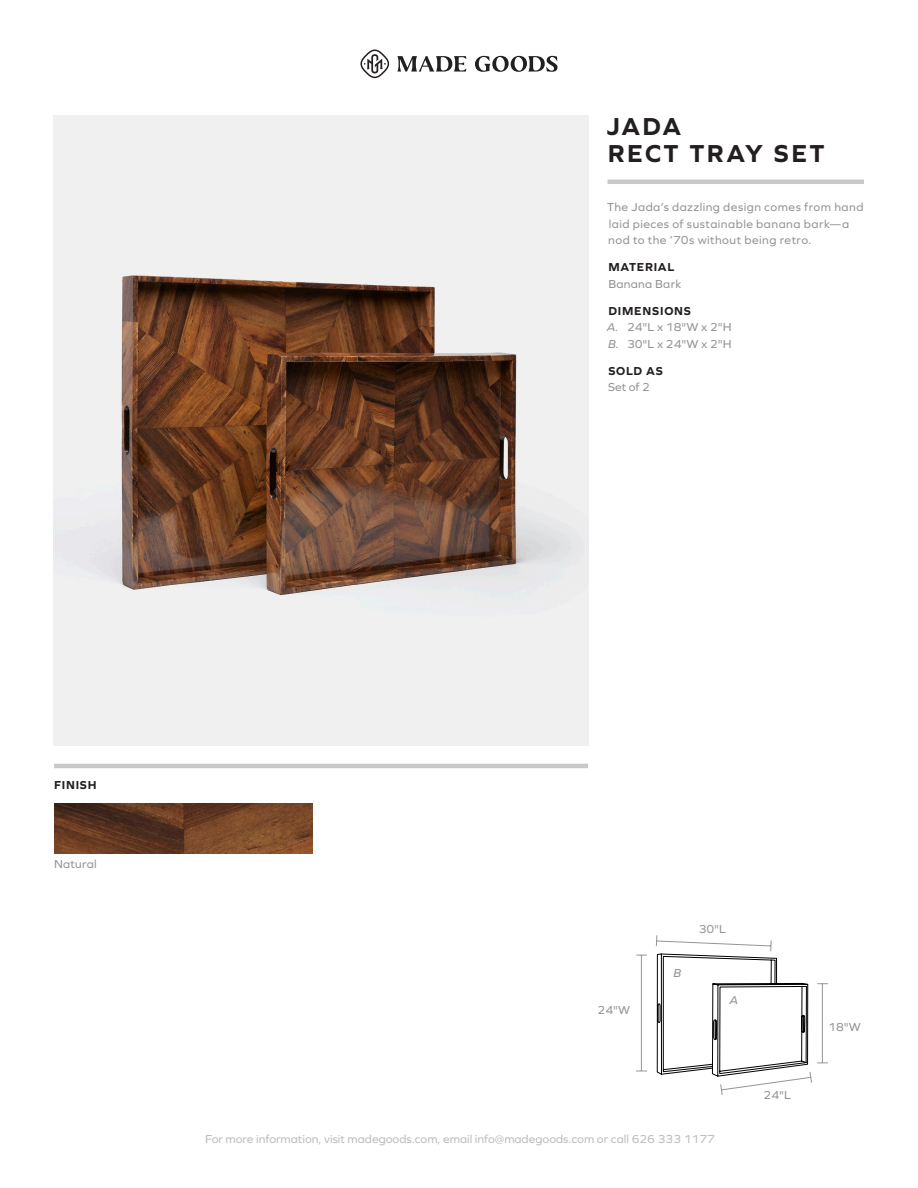
<style>
.page{position:relative;width:918px;height:1188px;background:#fff}
.page>*{position:absolute;margin:0;border:0;box-sizing:border-box;transform-origin:0 0}
.t1{font:700 25.5px "Graphie";letter-spacing:.085em;color:#231f20}
.t2{font:12px/16.5px "Graphie";letter-spacing:.035em;color:#939598}
.t3{font:12px "Graphie";color:#bcbdc0}
.t4{font:700 12px "Graphie";letter-spacing:.065em;color:#231f20}
.t5{font:italic 12px "Graphie";color:#939598}
.s1{font-style:italic}
</style>
<div class="page">
<hr style="left:608px;top:180px;width:256px;height:4px;background:#c7c8ca">
<svg style="left:397px;top:56px;width:161px;height:16px"></svg>
<svg style="left:360px;top:50px;width:29px;height:28px"></svg>
<hr style="left:54px;top:764px;width:534px;height:4px;background:#c7c8ca">
<img style="left:54px;top:116px;width:534px;height:629px">
<hr style="left:641px;top:955px;width:1px;height:116px;background:#939598">
<img style="left:54px;top:803px;width:258px;height:51px">
<svg style="left:656px;top:935px;width:172px;height:160px"></svg>
<p class="t1" style="left:607px;top:111px;width:76px">JADA</p>
<p class="t1" style="left:608px;top:138px;width:218px">RECT TRAY SET</p>
<p class="t2" style="left:607px;top:199px;width:258px">The Jada’s dazzling design comes from hand laid pieces of sustainable banana bark—a nod to the ’70s without being retro.</p>
<p class="t4" style="left:608px;top:260px;width:67px">MATERIAL</p>
<p class="t2" style="left:608px;top:275px;width:75px">Banana Bark</p>
<p class="t4" style="left:608px;top:304px;width:84px">DIMENSIONS</p>
<p class="t2" style="left:607px;top:319px;width:126px"><span class="s1">A.</span> 24"L x 18"W x 2"H</p>
<p class="t2" style="left:608px;top:335px;width:125px"><span class="s1">B.</span> 30"L x 24"W x 2"H</p>
<p class="t4" style="left:608px;top:364px;width:56px">SOLD AS</p>
<p class="t2" style="left:608px;top:379px;width:43px">Set of 2</p>
<p class="t4" style="left:54px;top:778px;width:44px">FINISH</p>
<p class="t2" style="left:54px;top:855px;width:44px">Natural</p>
<p class="t2" style="left:598px;top:1002px;width:34px">24"W</p>
<p class="t5" style="left:673px;top:966px;width:9px">B</p>
<p class="t2" style="left:699px;top:921px;width:29px">30"L</p>
<p class="t5" style="left:729px;top:993px;width:10px">A</p>
<p class="t3" style="left:205px;top:1132px;width:511px">For more information, visit madegoods.com, email info@madegoods.com or call 626 333 1177</p>
<p class="t2" style="left:764px;top:1087px;width:29px">24"L</p>
<p class="t2" style="left:828px;top:1018px;width:34px">18"W</p>
</div>
